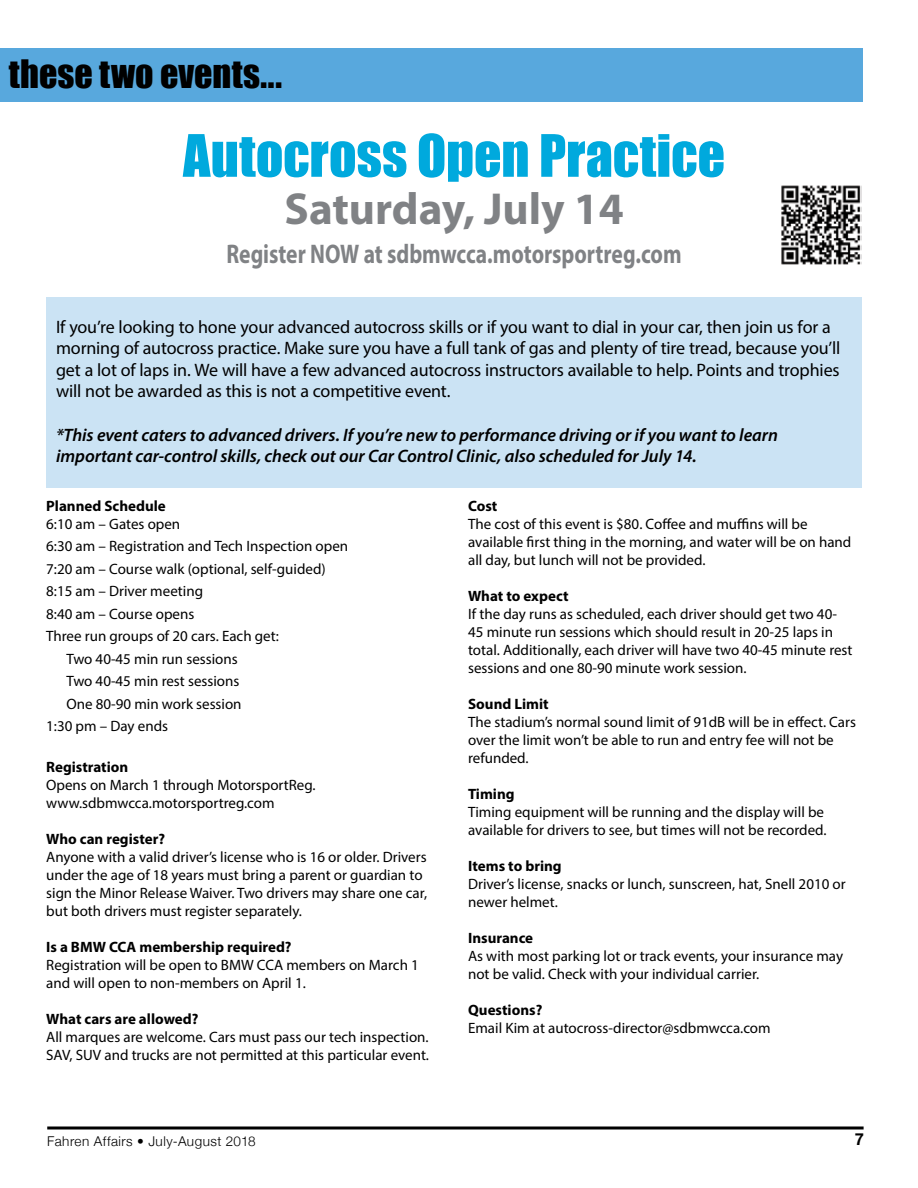
<style>
.page{position:relative;width:918px;height:1188px;background:#fff}
.page>*{position:absolute;margin:0;border:0;box-sizing:border-box;transform-origin:0 0}
.t1{font:54px "Impact";color:#00a9dd}
.t2{font:700 45px "Myriad Pro";color:#808285}
.t3{font:36px "Impact";letter-spacing:.005em;color:#000}
.t4{font:700 27px "Myriad Pro";letter-spacing:-.005em;color:#808285;scale:.8 1}
.t5{font:18px/21.6px "Myriad Pro";letter-spacing:-.01em;color:#000}
.t6{font:italic 600 18px/21.6px "Myriad Pro";letter-spacing:-.005em;color:#000}
.t7{font:700 16.5px "Helvetica Neue";color:#000}
.t8{font:15px/18px "Myriad Pro";color:#000}
.t9{font:700 15px "Myriad Pro";color:#000}
.t10{font:300 13.5px "Helvetica Neue";letter-spacing:.035em;color:#000}
</style>
<div class="page">
<svg style="left:47px;top:1126px;width:817px;height:4px;background:#3f3f3f"></svg>
<img style="left:781px;top:185px;width:81px;height:80px">
<div style="left:0;top:48px;width:863px;height:54px;background:#58a8dd"></div>
<div style="left:46px;top:297px;width:816px;height:191px;background:#cbe3f4"></div>
<h3 class="t3" style="left:9px;top:46px;width:275px">these two events...</h3>
<h1 class="t1" style="left:183px;top:114px;width:544px">Autocross Open Practice</h1>
<h2 class="t2" style="left:284px;top:179px;width:341px">Saturday, July 14</h2>
<h3 class="t4" style="left:227px;top:236px;width:570px">Register NOW at sdbmwcca.motorsportreg.com</h3>
<p class="t5" style="left:56px;top:316px;width:786px">If you’re looking to hone your advanced autocross skills or if you want to dial in your car, then join us for a morning of autocross practice. Make sure you have a full tank of gas and plenty of tire tread, because you’ll get a lot of laps in. We will have a few advanced autocross instructors available to help. Points and trophies will not be awarded as this is not a competitive event.</p>
<p class="t6" style="left:56px;top:423px;width:723px">*This event caters to advanced drivers. If you’re new to performance driving or if you want to learn important car-control skills, check out our Car Control Clinic, also scheduled for July 14.</p>
<p class="t9" style="left:46px;top:496px;width:121px">Planned Schedule</p>
<p class="t8" style="left:46px;top:515px;width:136px">6:10 am – Gates open</p>
<p class="t8" style="left:46px;top:537px;width:304px">6:30 am – Registration and Tech Inspection open</p>
<p class="t8" style="left:46px;top:560px;width:281px">7:20 am – Course walk (optional, self-guided)</p>
<p class="t8" style="left:46px;top:582px;width:158px">8:15 am – Driver meeting</p>
<p class="t8" style="left:46px;top:605px;width:150px">8:40 am – Course opens</p>
<p class="t8" style="left:46px;top:627px;width:234px">Three run groups of 20 cars. Each get:</p>
<p class="t8" style="left:66px;top:650px;width:173px">Two 40-45 min run sessions</p>
<p class="t8" style="left:66px;top:672px;width:174px">Two 40-45 min rest sessions</p>
<p class="t8" style="left:66px;top:695px;width:177px">One 80-90 min work session</p>
<p class="t8" style="left:46px;top:717px;width:123px">1:30 pm – Day ends</p>
<p class="t9" style="left:46px;top:757px;width:84px">Registration</p>
<p class="t8" style="left:46px;top:776px;width:271px">Opens on March 1 through MotorsportReg. www.sdbmwcca.motorsportreg.com</p>
<p class="t9" style="left:46px;top:829px;width:120px">Who can register?</p>
<p class="t8" style="left:46px;top:848px;width:382px">Anyone with a valid driver’s license who is 16 or older. Drivers under the age of 18 years must bring a parent or guardian to sign the Minor Release Waiver. Two drivers may share one car, but both drivers must register separately.</p>
<p class="t9" style="left:46px;top:937px;width:247px">Is a BMW CCA membership required?</p>
<p class="t8" style="left:46px;top:956px;width:374px">Registration will be open to BMW CCA members on March 1 and will open to non-members on April 1.</p>
<p class="t9" style="left:46px;top:1009px;width:154px">What cars are allowed?</p>
<p class="t8" style="left:46px;top:1028px;width:384px">All marques are welcome. Cars must pass our tech inspection.<br>SAV, SUV and trucks are not permitted at this particular event.</p>
<p class="t9" style="left:468px;top:496px;width:31px">Cost</p>
<p class="t8" style="left:468px;top:515px;width:385px">The cost of this event is $80. Coffee and muffins will be available first thing in the morning, and water will be on hand all day, but lunch will not be provided.</p>
<p class="t9" style="left:468px;top:586px;width:102px">What to expect</p>
<p class="t8" style="left:468px;top:605px;width:386px">If the day runs as scheduled, each driver should get two 40- 45 minute run sessions which should result in 20-25 laps in total. Additionally, each driver will have two 40-45 minute rest sessions and one 80-90 minute work session.</p>
<p class="t9" style="left:468px;top:694px;width:82px">Sound Limit</p>
<p class="t8" style="left:468px;top:713px;width:389px">The stadium’s normal sound limit of 91dB will be in effect. Cars over the limit won’t be able to run and entry fee will not be refunded.</p>
<p class="t9" style="left:468px;top:784px;width:48px">Timing</p>
<p class="t8" style="left:468px;top:803px;width:360px">Timing equipment will be running and the display will be available for drivers to see, but times will not be recorded.</p>
<p class="t9" style="left:468px;top:856px;width:95px">Items to bring</p>
<p class="t8" style="left:468px;top:875px;width:379px">Driver’s license, snacks or lunch, sunscreen, hat, Snell 2010 or newer helmet.</p>
<p class="t9" style="left:468px;top:928px;width:67px">Insurance</p>
<p class="t8" style="left:468px;top:947px;width:376px">As with most parking lot or track events, your insurance may not be valid. Check with your individual carrier.</p>
<p class="t9" style="left:468px;top:1000px;width:76px">Questions?</p>
<p class="t8" style="left:468px;top:1019px;width:304px">Email Kim at autocross-director@sdbmwcca.com</p>
<p class="t10" style="left:47px;top:1130px;width:210px">Fahren Affairs • July-August 2018</p>
<p class="t7" style="left:855px;top:1126px;width:11px">7</p>
</div>
